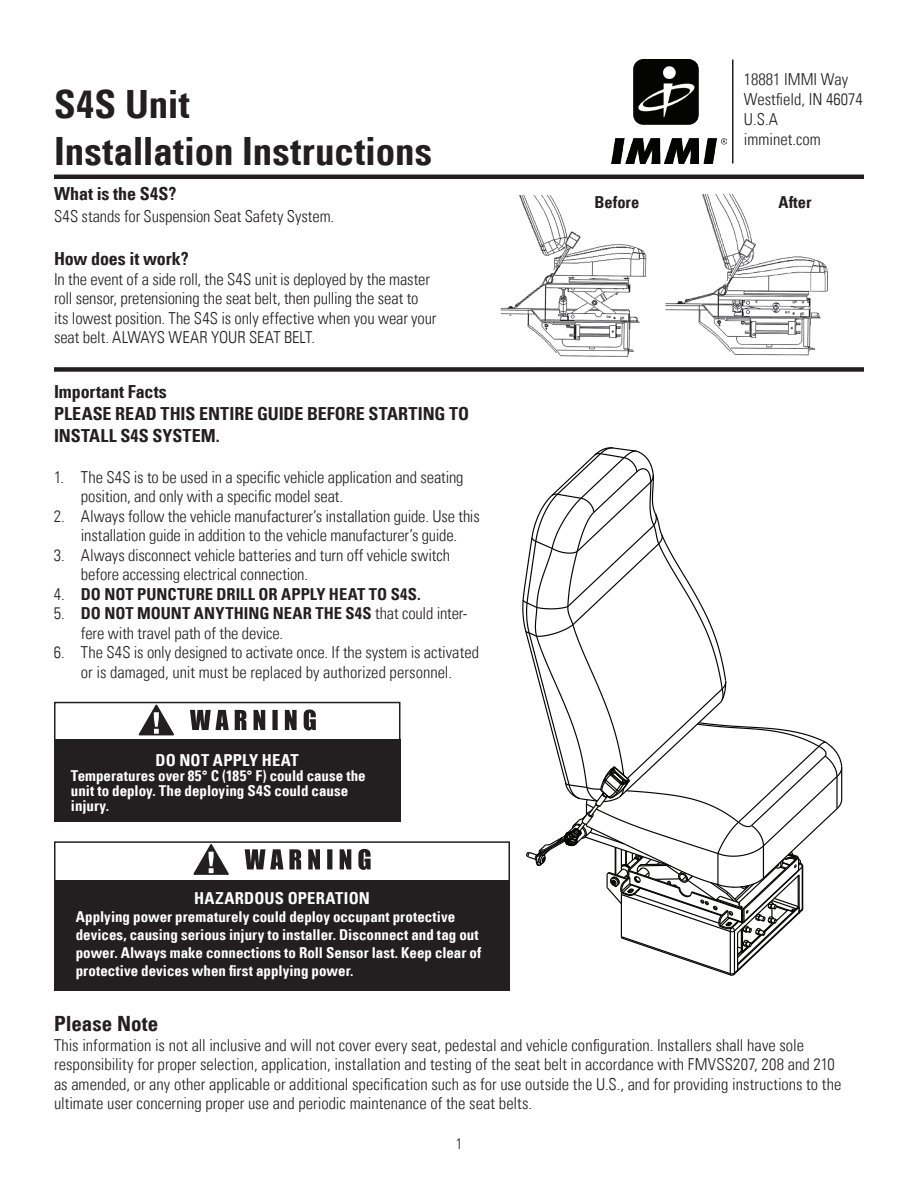
<style>
.page{position:relative;width:918px;height:1188px;background:#fff}
.page>*{position:absolute;margin:0;border:0;box-sizing:border-box;transform-origin:0 0}
.t1{font:700 condensed 39px/46.8px "Univers LT";color:#231f20}
.t2{font:700 condensed 21px "Univers LT";color:#231f20}
.t3{font:700 condensed 18px/21.6px "Univers LT";color:#231f20}
.t4{font:300 condensed 16.5px/19.5px "Univers LT";letter-spacing:-.005em;color:#231f20}
.t5{font:700 condensed 16.5px "Univers LT";color:#231f20}
.t6{font:700 condensed 16.5px "Univers LT";letter-spacing:.01em;color:#fff}
.t7{font:700 condensed 15px/18px "Univers LT";color:#fff}
.t8{font:300 condensed 15px "Univers LT";color:#231f20}
.s1{font-weight:300}
.s2{font-weight:700}
</style>
<div class="page">
<hr style="left:732px;top:60px;width:2px;height:104px;background:#231f20">
<hr style="left:54px;top:175px;width:810px;height:4px;background:#231f20">
<div style="left:54px;top:367px;width:810px;height:5px;background:#231f20"></div>
<img style="left:500px;top:196px;width:147px;height:161px">
<img style="left:665px;top:194px;width:163px;height:162px">
<div style="left:54px;top:739px;width:346px;height:83px;background:#231f20"></div>
<svg style="left:139px;top:705px;width:35px;height:30px"></svg>
<svg style="left:190px;top:709px;width:126px;height:21px"></svg>
<div style="left:54px;top:702px;width:346px;height:46px;border:2px solid #231f20"></div>
<div style="left:54px;top:881px;width:456px;height:110px;background:#231f20"></div>
<svg style="left:193px;top:844px;width:36px;height:31px"></svg>
<svg style="left:245px;top:849px;width:126px;height:21px"></svg>
<div style="left:54px;top:841px;width:456px;height:46px;border:2px solid #231f20"></div>
<svg style="left:522px;top:447px;width:321px;height:529px"></svg>
<img style="left:611px;top:60px;width:115px;height:104px">
<h1 class="t1" style="left:54px;top:81px;width:380px">S4S Unit<br>Installation Instructions</h1>
<p class="t3" style="left:54px;top:183px;width:124px">What is the S4S?</p>
<p class="t4" style="left:54px;top:207px;width:282px">S4S stands for Suspension Seat Safety System.</p>
<p class="t3" style="left:54px;top:248px;width:136px">How does it work?</p>
<p class="t4" style="left:54px;top:269px;width:384px">In the event of a side roll, the S4S unit is deployed by the master roll sensor, pretensioning the seat belt, then pulling the seat to its lowest position. The S4S is only effective when you wear your seat belt. ALWAYS WEAR YOUR SEAT BELT.</p>
<p class="t3" style="left:54px;top:381px;width:417px">Important Facts<br>PLEASE READ THIS ENTIRE GUIDE BEFORE STARTING TO<br>INSTALL S4S SYSTEM.</p>
<p class="t4" style="left:81px;top:467px;width:384px;text-indent:-27px">1. The S4S is to be used in a specific vehicle application and seating position, and only with a specific model seat.</p>
<p class="t4" style="left:54px;top:506px;width:427px;text-align:center">2. Always follow the vehicle manufacturer’s installation guide. Use this installation guide in addition to the vehicle manufacturer’s guide.</p>
<p class="t4" style="left:81px;top:545px;width:371px;text-indent:-27px">3. Always disconnect vehicle batteries and turn off vehicle switch before accessing electrical connection.</p>
<p class="t5" style="left:54px;top:584px;width:368px"><span class="s1">4.</span> DO NOT PUNCTURE DRILL OR APPLY HEAT TO S4S.</p>
<p class="t4" style="left:81px;top:604px;width:388px;text-indent:-27px">5. <span class="s2">DO NOT MOUNT ANYTHING NEAR THE S4S</span> that could inter&shy;fere with travel path of the device.</p>
<p class="t4" style="left:54px;top:643px;width:427px;text-align:center">6. The S4S is only designed to activate once. If the system is activated or is damaged, unit must be replaced by authorized personnel.</p>
<p class="t6" style="left:156px;top:750px;width:145px">DO NOT APPLY HEAT</p>
<p class="t7" style="left:71px;top:768px;width:296px;line-height:15px">Temperatures over 85° C (185° F) could cause the unit to deploy. The deploying S4S could cause injury.</p>
<p class="t6" style="left:194px;top:888px;width:177px">HAZARDOUS OPERATION</p>
<p class="t7" style="left:76px;top:908px;width:407px">Applying power prematurely could deploy occupant protective devices, causing serious injury to installer. Disconnect and tag out power. Always make connections to Roll Sensor last. Keep clear of protective devices when first applying power.</p>
<p class="t4" style="left:744px;top:70px;width:120px">18881 IMMI Way<br>Westfield, IN 46074<br>U.S.A<br>imminet.com</p>
<p class="t5" style="left:594px;top:192px;width:46px">Before</p>
<p class="t5" style="left:779px;top:192px;width:34px">After</p>
<p class="t2" style="left:54px;top:1011px;width:106px">Please Note</p>
<p class="t4" style="left:54px;top:1035px;width:789px">This information is not all inclusive and will not cover every seat, pedestal and vehicle configuration. Installers shall have sole responsibility for proper selection, application, installation and testing of the seat belt in accordance with FMVSS207, 208 and 210 as amended, or any other applicable or additional specification such as for use outside the U.S., and for providing instructions to the ultimate user concerning proper use and periodic maintenance of the seat belts.</p>
<p class="t8" style="left:456px;top:1135px;width:8px">1</p>
</div>
